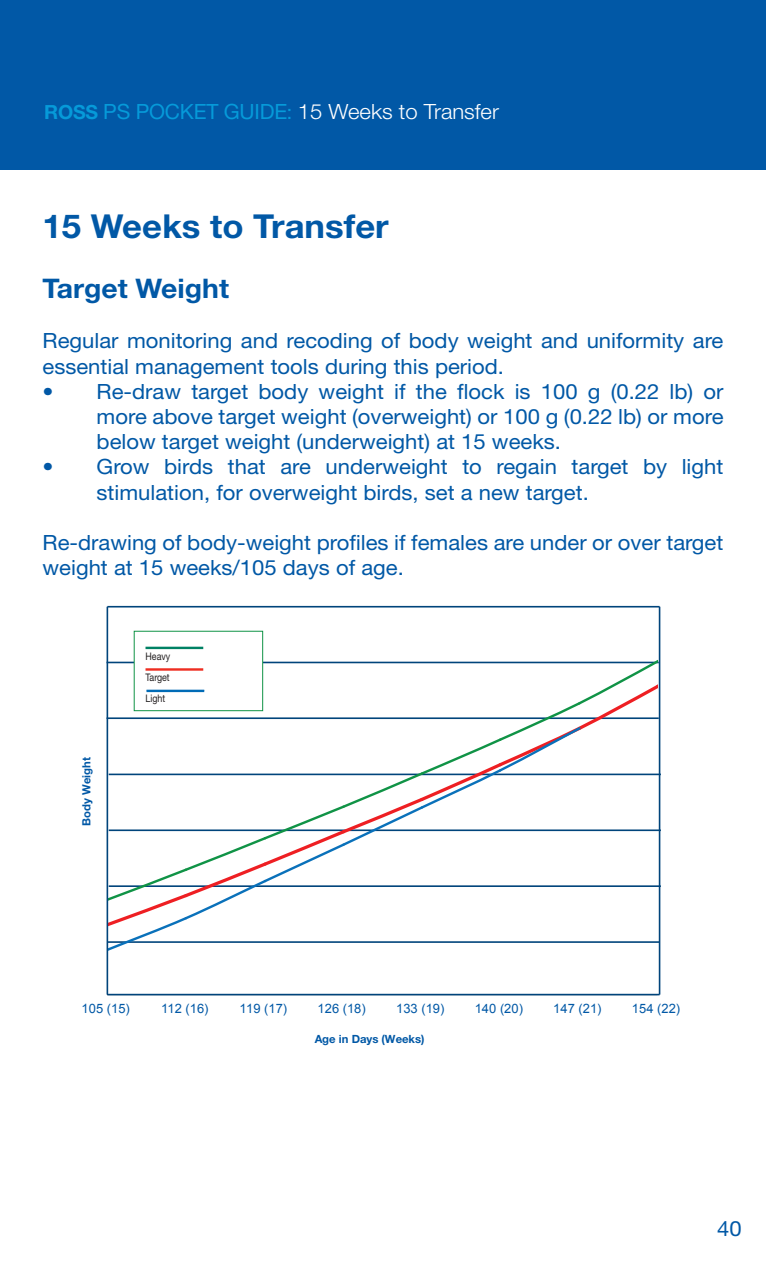
<style>
.page{position:relative;width:766px;height:1276px;background:#fff}
.page>*{position:absolute;margin:0;border:0;box-sizing:border-box;transform-origin:0 0}
.t1{font:700 33px "Helvetica Neue";color:#0158a6;scale:1.05 1}
.t2{font:700 27px "Helvetica Neue";color:#0158a6;scale:1.05 1}
.t3{font:21px/25.2px "Helvetica Neue";color:#0158a6;scale:1.05 1}
.t4{font:300 21px "Helvetica Neue";color:#fff;scale:1.05 1}
.t5{font:12.9px "Arial";letter-spacing:.005em;color:#0158a6}
.t6{font:700 11.4px "Helvetica Neue";color:#0158a6}
.t7{font:10.5px/21.3px "Helvetica Neue";color:#231f20;text-align:justify;scale:.85 1}
.s1{font-weight:700;font-size:19.5px;color:#069ad9}
.s2{font-weight:400;color:#069ad9}
.s3{font-weight:400;font-size:19.5px;color:#069ad9}
</style>
<div class="page">
<div style="left:0;top:0;width:765px;height:170px;background:#0158a6"></div>
<hr style="left:106px;top:661px;width:552px;height:2px;background:#00447b">
<hr style="left:106px;top:717px;width:552px;height:2px;background:#00447b">
<hr style="left:109px;top:773px;width:551px;height:2px;background:#00447b">
<hr style="left:109px;top:829px;width:551px;height:2px;background:#00447b">
<hr style="left:109px;top:885px;width:551px;height:2px;background:#00447b">
<hr style="left:107px;top:941px;width:552px;height:2px;background:#00447b">
<hr style="left:107px;top:606px;width:552px;height:1px;background:#00447b">
<svg style="left:108px;top:614px;width:549px;height:339px"></svg>
<hr style="left:106px;top:607px;width:2px;height:387px;background:#00447b">
<div style="left:134px;top:631px;width:128px;height:79px;background:#fff"></div>
<div style="left:134px;top:631px;width:129px;height:80px;border:1px solid #109346"></div>
<hr style="left:145px;top:668px;width:58px;height:2px;background:#ee2e22">
<hr style="left:145px;top:646px;width:58px;height:3px;background:#008164">
<hr style="left:146px;top:689px;width:58px;height:3px;background:#006bb6">
<hr style="left:658px;top:607px;width:2px;height:387px;background:#00447b">
<hr style="left:107px;top:993px;width:552px;height:2px;background:#00447b">
<p class="t4" style="left:44px;top:98px;width:434px"><span class="s1">ROSS</span> <span class="s2">PS POCKET GUIDE</span><span class="s3">:</span> 15 Weeks to Transfer</p>
<h1 class="t1" style="left:43px;top:206px;width:331px">15 Weeks to Transfer</h1>
<p class="t2" style="left:43px;top:271px;width:179px">Target Weight</p>
<p class="t3" style="left:43px;top:328px;width:649px">Regular monitoring and recoding of body weight and uniformity are essential management tools during this period.</p>
<p class="t3" style="left:97px;top:378px;width:598px;text-align:justify;text-indent:-54px">• Re-draw target body weight if the flock is 100 g (0.22 lb) or more above target weight (overweight) or 100 g (0.22 lb) or more below target weight (underweight) at 15 weeks.</p>
<p class="t3" style="left:97px;top:454px;width:598px;text-indent:-54px">• Grow birds that are underweight to regain target by light stimulation, for overweight birds, set a new target.</p>
<p class="t3" style="left:43px;top:529px;width:649px">Re-drawing of body-weight profiles if females are under or over target weight at 15 weeks/105 days of age.</p>
<p class="t6" style="left:79px;top:825px;width:70px;rotate:-90deg">Body Weight</p>
<p class="t7" style="left:145px;top:645px;width:31px">Heavy Target Light</p>
<p class="t5" style="left:82px;top:1000px;width:50px">105 (15)</p>
<p class="t5" style="left:161px;top:1000px;width:49px">112 (16)</p>
<p class="t5" style="left:239px;top:1000px;width:49px">119 (17)</p>
<p class="t5" style="left:317px;top:1000px;width:50px">126 (18)</p>
<p class="t5" style="left:396px;top:1000px;width:50px">133 (19)</p>
<p class="t5" style="left:474px;top:1000px;width:50px">140 (20)</p>
<p class="t5" style="left:553px;top:1000px;width:50px">147 (21)</p>
<p class="t5" style="left:631px;top:1000px;width:50px">154 (22)</p>
<p class="t6" style="left:314px;top:1031px;width:111px">Age in Days (Weeks)</p>
<p class="t3" style="left:717px;top:1215px;width:25px">40</p>
</div>
